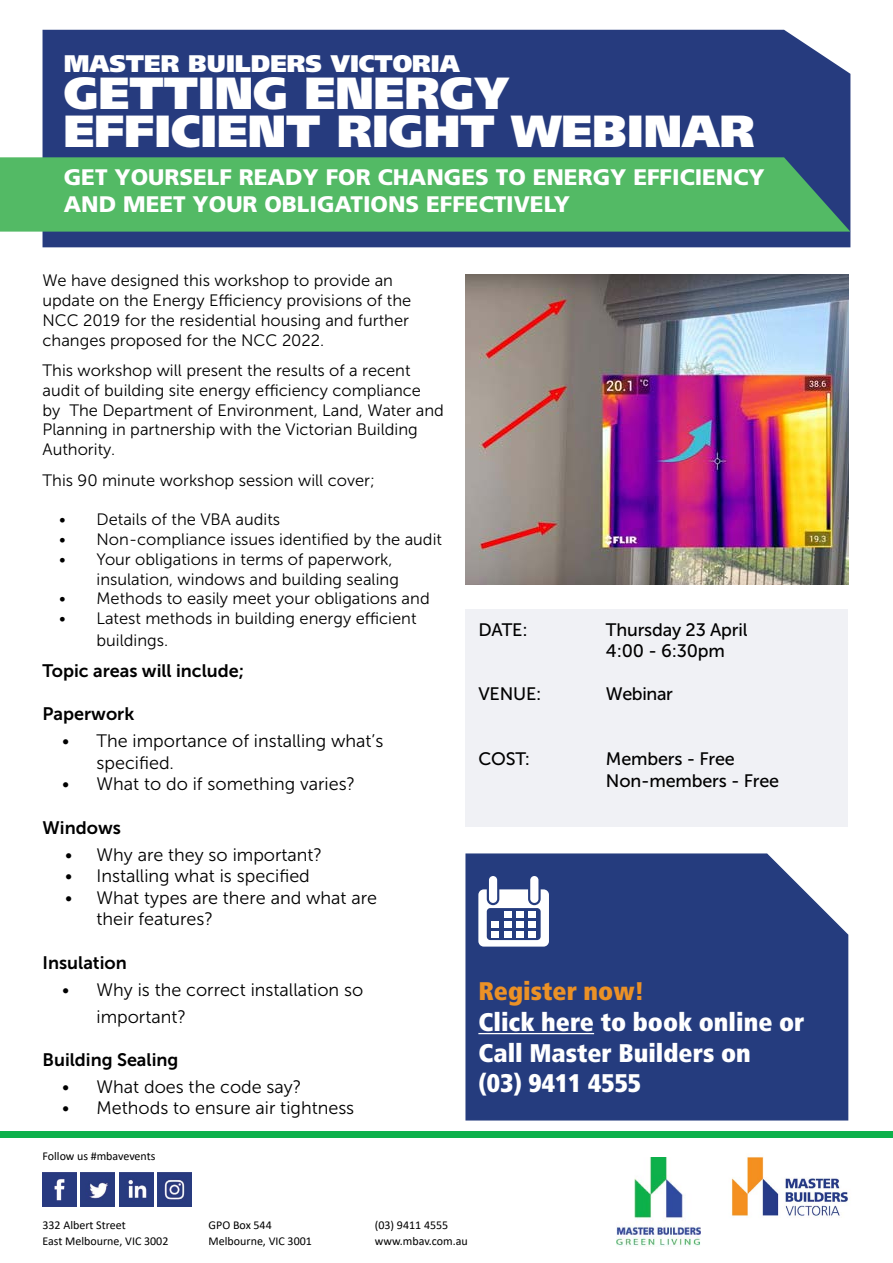
<style>
.page{position:relative;width:893px;height:1263px;background:#fff}
.page>*{position:absolute;margin:0;border:0;box-sizing:border-box;transform-origin:0 0}
.t1{font:900 45px/37.5px "Frutiger LT Std";color:#fff}
.t2{font:900 condensed 25.5px/30.6px "Frutiger LT Std";color:#fff}
.t3{font:900 condensed 25.5px "Frutiger LT Std";color:#ec9126}
.t4{font:900 24px "Frutiger LT Std";color:#fff}
.t5{font:900 22.5px/27px "Frutiger LT Std";color:#fff}
.t6{font:18px/21.6px "Museo Sans 300";color:#000}
.t7{font:18px/21.6px "Museo Sans 500";letter-spacing:-.01em;color:#000}
.t8{font:18px "Museo Sans 700";color:#000}
.t9{font:16.5px/19.8px "Museo Sans 300";color:#000}
.t10{font:12px/16.5px "Calibri";color:#000}
</style>
<div class="page">
<div style="left:43px;top:30px;width:807px;height:217px;background:#263b7e"></div>
<div style="left:0;top:157px;width:850px;height:75px;background:#53ba65"></div>
<div style="left:466px;top:609px;width:382px;height:218px;background:#f0f1f5"></div>
<img style="left:617px;top:1157px;width:83px;height:89px">
<img style="left:731px;top:1156px;width:117px;height:61px">
<img style="left:466px;top:274px;width:382px;height:311px">
<div style="left:465px;top:853px;width:384px;height:268px;background:#253c7e"></div>
<hr style="left:478px;top:1033px;width:116px;height:1px;background:#fff">
<div style="left:489px;top:876px;width:8px;height:27px;background:#fff;border-radius:4px"></div>
<div style="left:530px;top:876px;width:8px;height:27px;background:#fff;border-radius:4px"></div>
<svg style="left:478px;top:889px;width:71px;height:57px"></svg>
<div style="left:504px;top:912px;width:7px;height:6px;background:#fff"></div>
<div style="left:516px;top:912px;width:8px;height:6px;background:#fff"></div>
<div style="left:528px;top:912px;width:8px;height:6px;background:#fff"></div>
<div style="left:504px;top:921px;width:7px;height:7px;background:#fff"></div>
<div style="left:491px;top:921px;width:8px;height:7px;background:#fff"></div>
<div style="left:516px;top:921px;width:8px;height:7px;background:#fff"></div>
<div style="left:528px;top:921px;width:8px;height:7px;background:#fff"></div>
<div style="left:504px;top:931px;width:7px;height:6px;background:#fff"></div>
<div style="left:491px;top:931px;width:8px;height:6px;background:#fff"></div>
<div style="left:516px;top:931px;width:8px;height:6px;background:#fff"></div>
<div style="left:528px;top:931px;width:8px;height:6px;background:#fff"></div>
<div style="left:0;top:1131px;width:893px;height:6px;background:#0db14b"></div>
<img style="left:43px;top:1173px;width:34px;height:34px">
<img style="left:81px;top:1173px;width:34px;height:34px">
<img style="left:119px;top:1173px;width:34px;height:34px">
<img style="left:157px;top:1173px;width:34px;height:34px">
<h3 class="t4" style="left:64px;top:49px;width:397px">MASTER BUILDERS VICTORIA</h3>
<h1 class="t1" style="left:64px;top:74px;width:692px">GETTING ENERGY<br>EFFICIENT RIGHT WEBINAR</h1>
<h3 class="t5" style="left:64px;top:164px;width:702px">GET YOURSELF READY FOR CHANGES TO ENERGY EFFICIENCY<br>AND MEET YOUR OBLIGATIONS EFFECTIVELY</h3>
<p class="t9" style="left:43px;top:271px;width:370px">We have designed this workshop to provide an update on the Energy Efficiency provisions of the NCC 2019 for the residential housing and further changes proposed for the NCC 2022.</p>
<p class="t9" style="left:43px;top:360px;width:403px">This workshop will present the results of a recent audit of building site energy efficiency compliance<br>by The Department of Environment, Land, Water and Planning in partnership with the Victorian Building Authority.</p>
<p class="t9" style="left:43px;top:470px;width:334px">This 90 minute workshop session will cover;</p>
<p class="t9" style="left:59px;top:510px;width:223px">• Details of the VBA audits</p>
<p class="t9" style="left:59px;top:529px;width:384px">• Non-compliance issues identified by the audit</p>
<p class="t9" style="left:97px;top:549px;width:304px;text-indent:-38px">• Your obligations in terms of paperwork, insulation, windows and building sealing</p>
<p class="t9" style="left:59px;top:589px;width:372px">• Methods to easily meet your obligations and</p>
<p class="t9" style="left:97px;top:608px;width:321px;line-height:21.6px;text-indent:-38px">• Latest methods in building energy efficient buildings.</p>
<p class="t8" style="left:43px;top:661px;width:203px">Topic areas will include;</p>
<p class="t8" style="left:43px;top:704px;width:93px">Paperwork</p>
<p class="t6" style="left:97px;top:730px;width:288px;text-indent:-35px">• The importance of installing what’s specified.</p>
<p class="t6" style="left:62px;top:773px;width:295px">• What to do if something varies?</p>
<p class="t8" style="left:43px;top:817px;width:80px">Windows</p>
<p class="t6" style="left:65px;top:844px;width:259px">• Why are they so important?</p>
<p class="t6" style="left:65px;top:865px;width:246px">• Installing what is specified</p>
<p class="t6" style="left:97px;top:887px;width:282px;text-indent:-32px">• What types are there and what are their features?</p>
<p class="t8" style="left:43px;top:952px;width:86px">Insulation</p>
<p class="t6" style="left:97px;top:976px;width:268px;line-height:27px;text-indent:-35px">• Why is the correct installation so important?</p>
<p class="t8" style="left:43px;top:1049px;width:137px">Building Sealing</p>
<p class="t6" style="left:62px;top:1076px;width:241px">• What does the code say?</p>
<p class="t6" style="left:62px;top:1097px;width:294px">• Methods to ensure air tightness</p>
<p class="t10" style="left:43px;top:1147px;width:115px">Follow us #mbavevents</p>
<p class="t7" style="left:478px;top:619px;width:51px">DATE:</p>
<p class="t7" style="left:606px;top:619px;width:143px">Thursday 23 April<br>4:00 - 6:30pm</p>
<p class="t7" style="left:478px;top:683px;width:65px">VENUE:</p>
<p class="t7" style="left:606px;top:683px;width:68px">Webinar</p>
<p class="t7" style="left:478px;top:748px;width:53px">COST:</p>
<p class="t7" style="left:606px;top:748px;width:175px">Members - Free<br>Non-members - Free</p>
<h2 class="t3" style="left:478px;top:976px;width:168px">Register now!</h2>
<h2 class="t2" style="left:478px;top:1007px;width:328px">Click here to book online or<br>Call Master Builders on<br>(03) 9411 4555</h2>
<p class="t10" style="left:42px;top:1216px;width:128px">332 Albert Street<br>East Melbourne, VIC 3002</p>
<p class="t10" style="left:209px;top:1216px;width:105px">GPO Box 544<br>Melbourne, VIC 3001</p>
<p class="t10" style="left:375px;top:1216px;width:94px">(03) 9411 4555 www.mbav.com.au</p>
</div>
